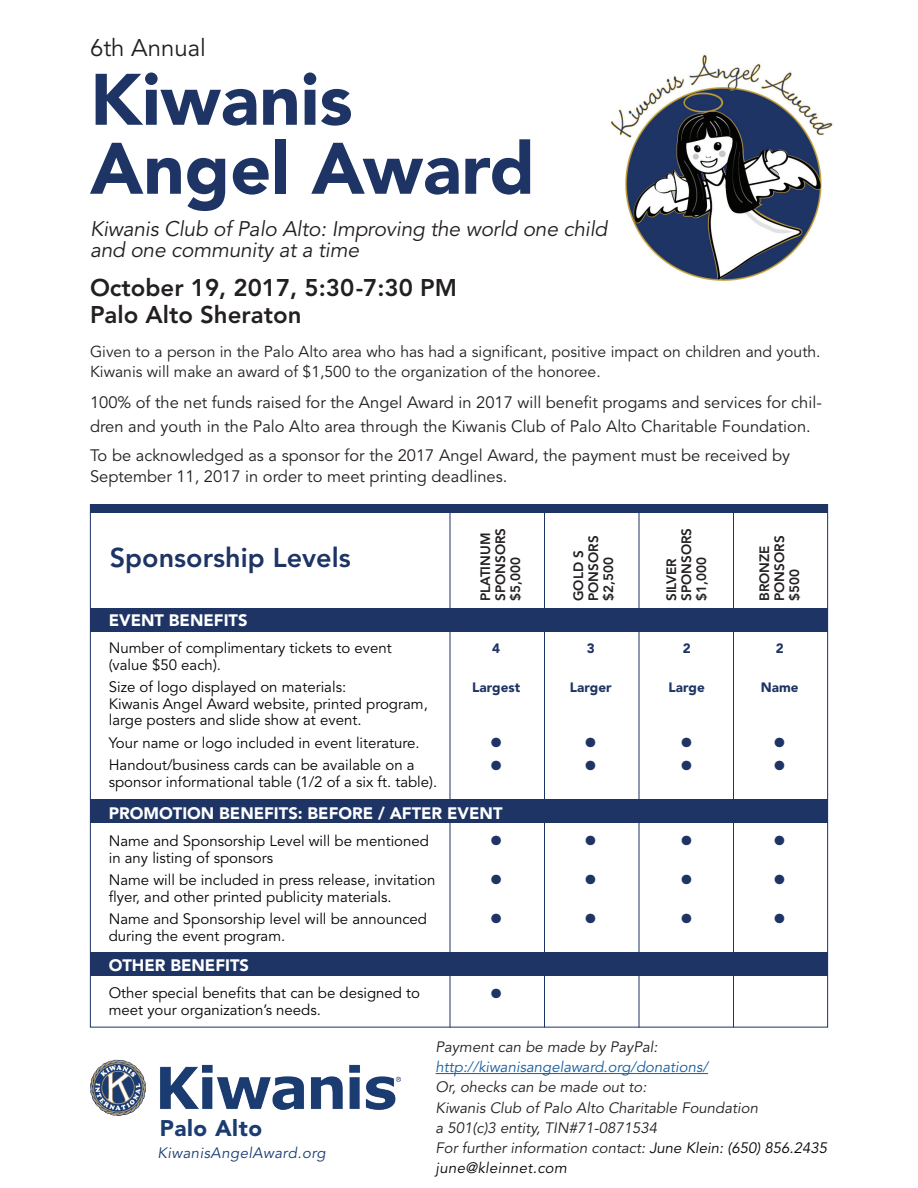
<style>
.page{position:relative;width:918px;height:1188px;background:#fff}
.page>*{position:absolute;margin:0;border:0;box-sizing:border-box;transform-origin:0 0}
.t1{font:900 72px/69px "Avenir";color:#1d3465}
.t2{font:900 27px "Avenir";color:#1d3465}
.t3{font:800 27px "Avenir";color:#1d3465}
.t4{font:800 24px/27px "Avenir";color:#231f20}
.t5{font:24px "Avenir";color:#231f20}
.t6{font:900 22.5px "Avenir";letter-spacing:.025em;color:#1a3c71}
.t7{font:italic 21px/21px "Avenir";letter-spacing:-.01em;color:#231f20}
.t8{font:16.5px/24px "Avenir";color:#231f20}
.t9{font:900 16.5px "Avenir";color:#fff}
.t10{font:15.75px/20.2px "Avenir";color:#231f20}
.t11{font:15px/16.5px "Avenir";color:#040503}
.t12{font:italic 15px/20.2px "Avenir";color:#231f20}
.t13{font:italic 15px "Avenir";color:#175d9e}
.t14{font:italic 15px "Avenir";letter-spacing:.03em;color:#1a3c71}
.t15{font:800 13.5px/15px "Avenir";color:#231f20}
.t16{font:900 13.5px "Avenir";color:#1d3465}
.s1{color:#040503}
</style>
<div class="page">
<hr style="left:436px;top:1073px;width:272px;height:1px;background:#175d9e">
<div style="left:90px;top:608px;width:738px;height:24px;background:#1d3465"></div>
<div style="left:90px;top:800px;width:738px;height:23px;background:#1d3465"></div>
<div style="left:90px;top:952px;width:737px;height:23px;background:#1d3465"></div>
<div style="left:90px;top:504px;width:738px;height:9px;background:#1d3465"></div>
<hr style="left:450px;top:508px;width:1px;height:520px;background:#1d3465">
<hr style="left:544px;top:509px;width:1px;height:519px;background:#1d3465">
<hr style="left:639px;top:509px;width:1px;height:519px;background:#1d3465">
<hr style="left:733px;top:509px;width:1px;height:519px;background:#1d3465">
<img style="left:610px;top:54px;width:223px;height:227px">
<img style="left:91px;top:1059px;width:310px;height:57px">
<h3 class="t5" style="left:90px;top:34px;width:118px">6th Annual</h3>
<h1 class="t1" style="left:90px;top:65px;width:446px">Kiwanis<br>Angel Award</h1>
<h3 class="t7" style="left:90px;top:219px;width:519px">Kiwanis Club of Palo Alto: Improving the world one child and one community at a time</h3>
<h3 class="t4" style="left:90px;top:274px;width:368px">October 19, 2017, 5:30-7:30 PM<br>Palo Alto Sheraton</h3>
<p class="t10" style="left:90px;top:341px;width:732px">Given to a person in the Palo Alto area who has had a significant, positive impact on children and youth.<br>Kiwanis will make an award of $1,500 to the organization of the honoree.</p>
<p class="t8" style="left:90px;top:391px;width:733px">100% of the net funds raised for the Angel Award in 2017 will benefit progams and services for chil&shy;dren and youth in the Palo Alto area through the Kiwanis Club of Palo Alto Charitable Foundation.</p>
<p class="t8" style="left:90px;top:445px;width:702px;line-height:21px">To be acknowledged as a sponsor for the 2017 Angel Award, the payment must be received by<br>September 11, 2017 in order to meet printing deadlines.</p>
<h2 class="t3" style="left:110px;top:541px;width:242px">Sponsorship Levels</h2>
<p class="t15" style="left:478px;top:601px;width:75px;rotate:-90deg">PLATINUM<br>SPONSORS $5,000</p>
<p class="t15" style="left:571px;top:601px;width:67px;rotate:-90deg">GOLD S<br>PONSORS $2,500</p>
<p class="t15" style="left:664px;top:601px;width:75px;rotate:-90deg">SILVER<br>SPONSORS $1,000</p>
<p class="t15" style="left:757px;top:601px;width:67px;rotate:-90deg">BRONZE<br>PONSORS $500</p>
<p class="t9" style="left:109px;top:611px;width:140px">EVENT BENEFITS</p>
<p class="t11" style="left:109px;top:640px;width:285px">Number of complimentary tickets to event (value $50 each).</p>
<p class="t11" style="left:109px;top:679px;width:321px">Size of logo displayed on materials:<br>Kiwanis Angel Award website, printed program, large posters and slide show at event.</p>
<p class="t11" style="left:109px;top:732px;width:313px;line-height:22.5px">Your name or logo included in event literature.<br>Handout/business cards can be available on a</p>
<p class="t11" style="left:109px;top:774px;width:330px">sponsor informational table (1/2 of a six ft. table).</p>
<p class="t9" style="left:109px;top:803px;width:395px">PROMOTION BENEFITS: BEFORE / AFTER EVENT</p>
<p class="t11" style="left:109px;top:833px;width:322px">Name and Sponsorship Level will be mentioned in any listing of sponsors</p>
<p class="t11" style="left:109px;top:872px;width:328px">Name will be included in press release, invitation flyer, and other printed publicity materials.</p>
<p class="t11" style="left:109px;top:911px;width:320px">Name and Sponsorship level will be announced during the event program.</p>
<p class="t9" style="left:109px;top:956px;width:142px">OTHER BENEFITS</p>
<p class="t11" style="left:109px;top:985px;width:313px">Other special benefits that can be designed to meet your organization’s needs.</p>
<p class="t16" style="left:492px;top:640px;width:9px">4</p>
<p class="t16" style="left:587px;top:640px;width:9px">3</p>
<p class="t16" style="left:683px;top:640px;width:9px">2</p>
<p class="t16" style="left:776px;top:640px;width:9px">2</p>
<p class="t16" style="left:472px;top:679px;width:49px">Largest</p>
<p class="t16" style="left:570px;top:679px;width:43px">Larger</p>
<p class="t16" style="left:669px;top:679px;width:38px">Large</p>
<p class="t16" style="left:761px;top:679px;width:39px">Name</p>
<h2 class="t2" style="left:489px;top:727px;width:15px">•</h2>
<h2 class="t2" style="left:584px;top:727px;width:15px">•</h2>
<h2 class="t2" style="left:680px;top:727px;width:15px">•</h2>
<h2 class="t2" style="left:773px;top:727px;width:15px">•</h2>
<h2 class="t2" style="left:489px;top:749px;width:15px">•</h2>
<h2 class="t2" style="left:584px;top:749px;width:15px">•</h2>
<h2 class="t2" style="left:680px;top:749px;width:15px">•</h2>
<h2 class="t2" style="left:773px;top:749px;width:15px">•</h2>
<h2 class="t2" style="left:489px;top:824px;width:15px">•</h2>
<h2 class="t2" style="left:584px;top:824px;width:15px">•</h2>
<h2 class="t2" style="left:680px;top:824px;width:15px">•</h2>
<h2 class="t2" style="left:773px;top:824px;width:15px">•</h2>
<h2 class="t2" style="left:489px;top:863px;width:15px">•</h2>
<h2 class="t2" style="left:584px;top:863px;width:15px">•</h2>
<h2 class="t2" style="left:680px;top:863px;width:15px">•</h2>
<h2 class="t2" style="left:773px;top:863px;width:15px">•</h2>
<h2 class="t2" style="left:489px;top:902px;width:15px">•</h2>
<h2 class="t2" style="left:584px;top:902px;width:15px">•</h2>
<h2 class="t2" style="left:680px;top:902px;width:15px">•</h2>
<h2 class="t2" style="left:773px;top:902px;width:15px">•</h2>
<h2 class="t2" style="left:489px;top:977px;width:15px">•</h2>
<h3 class="t6" style="left:160px;top:1115px;width:104px">Palo Alto</h3>
<p class="t14" style="left:158px;top:1144px;width:170px">KiwanisAngelAward.org</p>
<p class="t12" style="left:436px;top:1037px;width:224px">Payment can be made by PayPal:</p>
<p class="t13" style="left:436px;top:1058px;width:274px">http://kiwanisangelaward.org/donations/</p>
<p class="t12" style="left:436px;top:1077px;width:393px">Or, ohecks can be made out to:<br>Kiwanis Club of Palo Alto Charitable Foundation<br>a 501(c)3 entity, TIN#71-0871534<br>For further information contact: <span class="s1">June Klein: (650) 856.2435 june@kleinnet.com</span></p>
</div>
